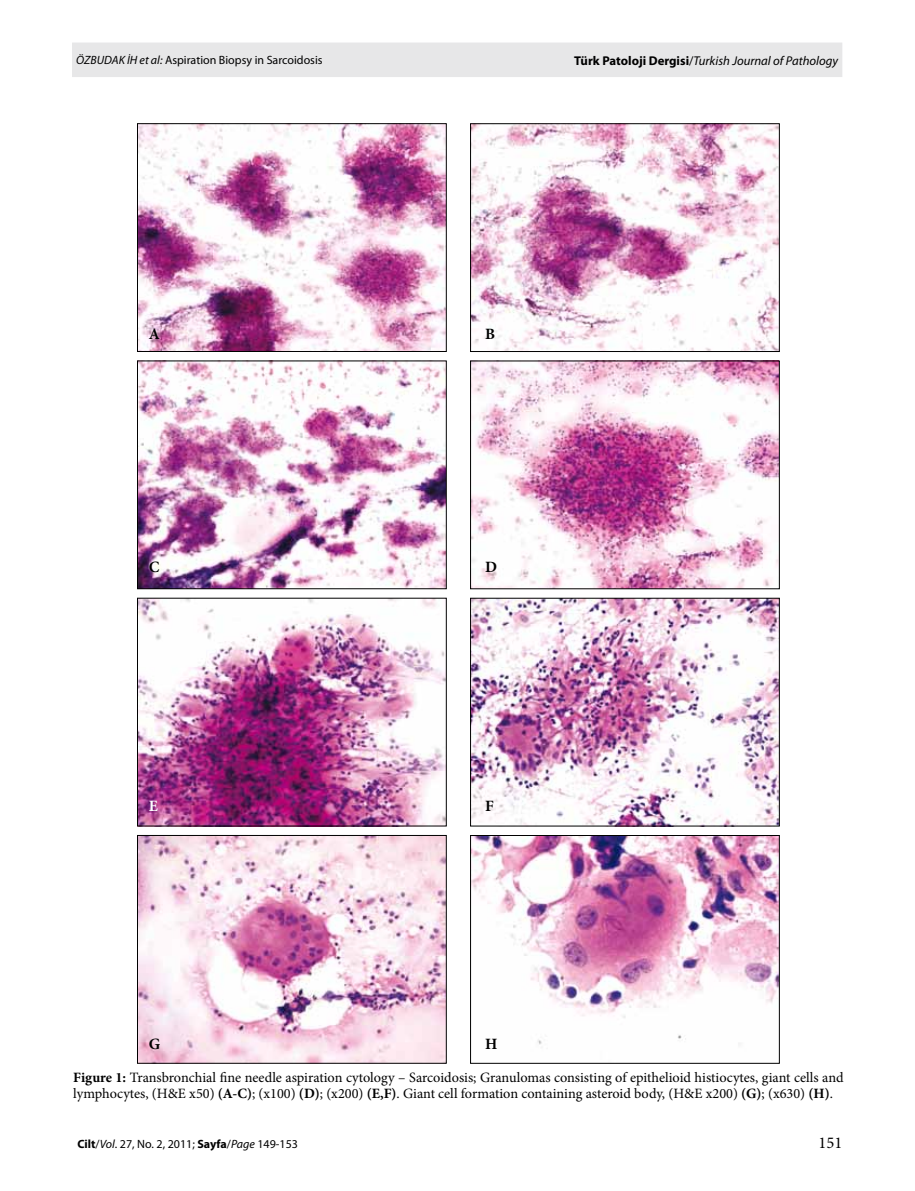
<style>
.page{position:relative;width:915px;height:1191px;background:#fff}
.page>*{position:absolute;margin:0;border:0;box-sizing:border-box;transform-origin:0 0}
.t1{font:16.5px "Minion Pro";color:#000}
.t2{font:700 15.75px "Minion Pro";color:#000}
.t3{font:700 15.75px "Minion Pro";color:#fff}
.t4{font:14.25px/16.5px "Minion Pro";color:#000}
.t5{font:italic 12.75px "Myriad Pro";color:#000}
.t6{font:12px "Myriad Pro";color:#000}
.s1{font-style:italic}
.s2{font-weight:700;font-style:normal}
.s3{font-style:normal}
.s4{font-weight:700}
</style>
<div class="page">
<div style="left:72px;top:43px;width:770px;height:34px;background:#e7e7e8"></div>
<img style="left:139px;top:125px;width:305px;height:225px">
<div style="left:137px;top:123px;width:309px;height:229px;border:1px solid #000"></div>
<img style="left:139px;top:362px;width:305px;height:225px">
<div style="left:137px;top:360px;width:309px;height:229px;border:1px solid #000"></div>
<img style="left:139px;top:600px;width:305px;height:224px">
<img style="left:139px;top:837px;width:305px;height:224px">
<div style="left:137px;top:835px;width:309px;height:228px;border:1px solid #000"></div>
<img style="left:472px;top:125px;width:305px;height:225px">
<div style="left:470px;top:123px;width:309px;height:229px;border:1px solid #000"></div>
<img style="left:472px;top:362px;width:305px;height:225px">
<img style="left:472px;top:600px;width:305px;height:224px">
<div style="left:470px;top:598px;width:309px;height:228px;border:1px solid #000"></div>
<img style="left:472px;top:837px;width:305px;height:208px">
<div style="left:470px;top:835px;width:309px;height:228px;border:1px solid #000"></div>
<p class="t6" style="left:76px;top:53px;width:248px"><span class="s1">ÖZBUDAK İH et al:</span> Aspiration Biopsy in Sarcoidosis</p>
<p class="t5" style="left:574px;top:52px;width:265px"><span class="s2">Türk Patoloji Dergisi</span><span class="s3">/</span>Turkish Journal of Pathology</p>
<p class="t2" style="left:149px;top:323px;width:13px">A</p>
<p class="t2" style="left:485px;top:323px;width:12px">B</p>
<p class="t2" style="left:149px;top:556px;width:12px">C</p>
<p class="t2" style="left:485px;top:556px;width:13px">D</p>
<p class="t3" style="left:149px;top:795px;width:11px">E</p>
<p class="t2" style="left:485px;top:795px;width:10px">F</p>
<p class="t2" style="left:149px;top:1032px;width:12px">G</p>
<p class="t2" style="left:485px;top:1032px;width:13px">H</p>
<p class="t4" style="left:73px;top:1068px;width:771px"><span class="s4">Figure 1:</span> Transbronchial fine needle aspiration cytology – Sarcoidosis; Granulomas consisting of epithelioid histiocytes, giant cells and lymphocytes, (H&amp;E x50) <span class="s4">(A-C)</span>; (x100) <span class="s4">(D)</span>; (x200) <span class="s4">(E,F)</span>. Giant cell formation containing asteroid body, (H&amp;E x200) <span class="s4">(G)</span>; (x630) <span class="s4">(H)</span>.</p>
<p class="t6" style="left:77px;top:1137px;width:222px"><span class="s4">Cilt</span>/<span class="s1">Vol</span>. 27, No. 2, 2011; <span class="s4">Sayfa</span>/<span class="s1">Page</span> 149-153</p>
<p class="t1" style="left:818px;top:1132px;width:25px">151</p>
</div>
